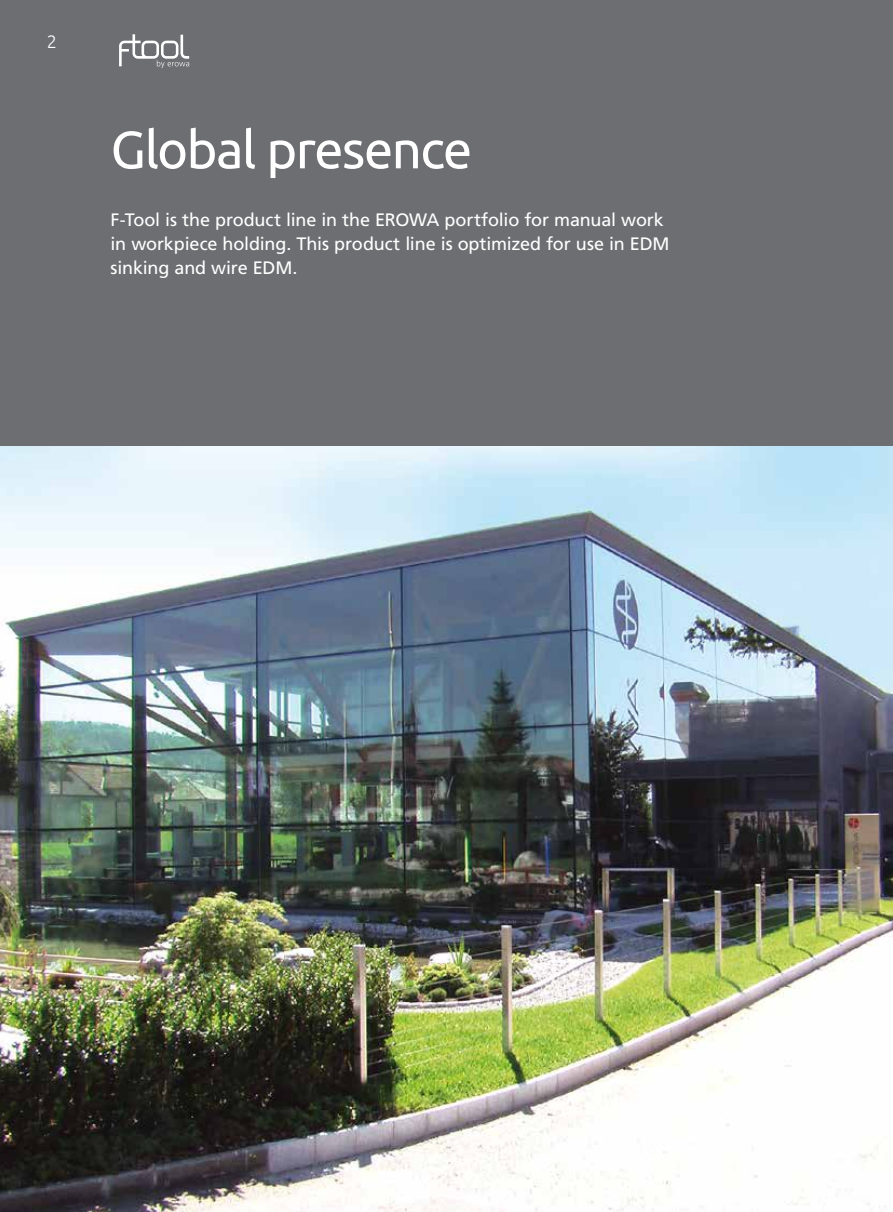
<style>
.page{position:relative;width:893px;height:1212px;background:#6d6e71}
.page>*{position:absolute;margin:0;border:0;box-sizing:border-box;transform-origin:0 0}
.t1{font:52.5px "Ubuntu";letter-spacing:-.03em;color:#fff}
.t2{font:18px/24px "Frutiger LT Com";letter-spacing:-.01em;color:#fff}
.t3{font:300 18px "Ubuntu";color:#fff}
</style>
<div class="page">
<img style="left:0;top:446px;width:893px;height:766px">
<svg style="left:119px;top:34px;width:70px;height:34px"></svg>
<p class="t3" style="left:47px;top:31px;width:12px">2</p>
<h1 class="t1" style="left:111px;top:118px;width:363px">Global presence</h1>
<p class="t2" style="left:111px;top:208px;width:560px">F-Tool is the product line in the EROWA portfolio for manual work in workpiece holding. This product line is optimized for use in EDM sinking and wire EDM.</p>
</div>
